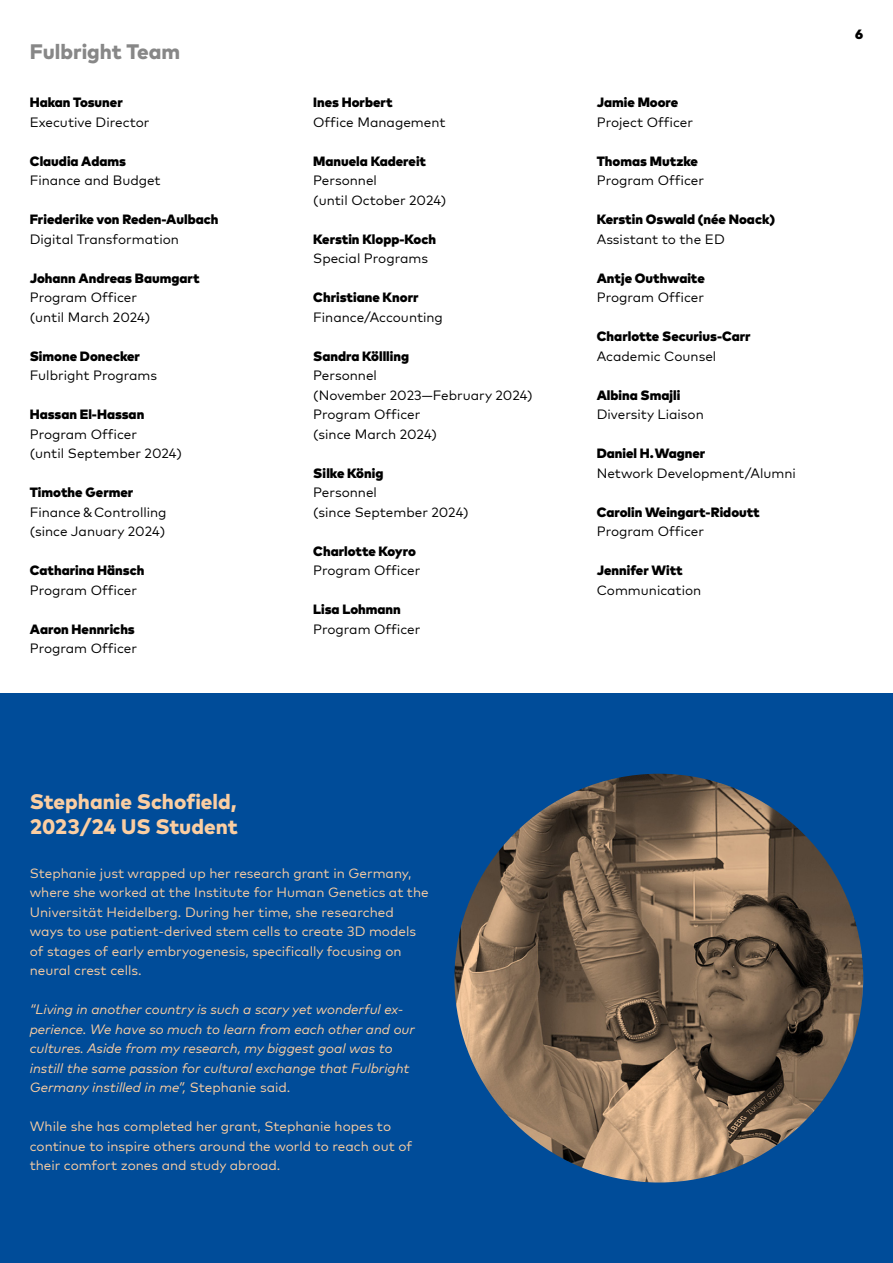
<style>
.page{position:relative;width:893px;height:1263px;background:#fff}
.page>*{position:absolute;margin:0;border:0;box-sizing:border-box;transform-origin:0 0}
.t1{font:800 21px/24.5px "Mark";color:#fbcea2}
.t2{font:800 21px "Mark";color:#878787}
.t3{font:13.5px/19.5px "Mark Pro";color:#000}
.t4{font:900 13.5px "Mark";color:#000}
.t5{font:13.5px/19.5px "Mark Pro";color:#fbcea2}
.t6{font:italic 13.5px/19.5px "Mark Pro";color:#fbcea2}
.s1{font-style:normal}
</style>
<div class="page">
<div style="left:0;top:693px;width:893px;height:570px;background:#004c99"></div>
<img style="left:454px;top:774px;width:409px;height:408px;border-radius:204px">
<h1 class="t2" style="left:30px;top:39px;width:152px">Fulbright Team</h1>
<p class="t4" style="left:30px;top:95px;width:95px">Hakan Tosuner</p>
<p class="t3" style="left:30px;top:111px;width:121px">Executive Director</p>
<p class="t4" style="left:30px;top:153px;width:98px">Claudia Adams</p>
<p class="t3" style="left:30px;top:170px;width:132px">Finance and Budget</p>
<p class="t4" style="left:30px;top:212px;width:190px">Friederike von Reden-Aulbach</p>
<p class="t3" style="left:30px;top:228px;width:151px">Digital Transformation</p>
<p class="t4" style="left:30px;top:270px;width:171px">Johann Andreas Baumgart</p>
<p class="t3" style="left:30px;top:287px;width:122px">Program Officer (until March 2024)</p>
<p class="t4" style="left:30px;top:348px;width:112px">Simone Donecker</p>
<p class="t3" style="left:30px;top:365px;width:129px">Fulbright Programs</p>
<p class="t4" style="left:30px;top:407px;width:116px">Hassan El-Hassan</p>
<p class="t3" style="left:30px;top:423px;width:154px">Program Officer<br>(until September 2024)</p>
<p class="t4" style="left:30px;top:485px;width:105px">Timothe Germer</p>
<p class="t3" style="left:30px;top:501px;width:138px">Finance &amp; Controlling (since January 2024)</p>
<p class="t4" style="left:30px;top:563px;width:116px">Catharina Hänsch</p>
<p class="t3" style="left:30px;top:579px;width:109px">Program Officer</p>
<p class="t4" style="left:30px;top:621px;width:107px">Aaron Hennrichs</p>
<p class="t3" style="left:30px;top:638px;width:109px">Program Officer</p>
<p class="t4" style="left:313px;top:95px;width:81px">Ines Horbert</p>
<p class="t3" style="left:313px;top:111px;width:134px">Office Management</p>
<p class="t4" style="left:313px;top:153px;width:114px">Manuela Kadereit</p>
<p class="t3" style="left:313px;top:170px;width:135px">Personnel<br>(until October 2024)</p>
<p class="t4" style="left:313px;top:231px;width:124px">Kerstin Klopp -Koch</p>
<p class="t3" style="left:313px;top:248px;width:116px">Special Programs</p>
<p class="t4" style="left:313px;top:290px;width:107px">Christiane Knorr</p>
<p class="t3" style="left:313px;top:306px;width:131px">Finance/Accounting</p>
<p class="t4" style="left:313px;top:348px;width:97px">Sandra Köllling</p>
<p class="t3" style="left:313px;top:365px;width:221px">Personnel<br>(November 2023—February 2024)<br>Program Officer<br>(since March 2024)</p>
<p class="t4" style="left:313px;top:465px;width:72px">Silke König</p>
<p class="t3" style="left:313px;top:482px;width:157px">Personnel<br>(since September 2024)</p>
<p class="t4" style="left:313px;top:543px;width:104px">Charlotte Koyro</p>
<p class="t3" style="left:313px;top:560px;width:109px">Program Officer</p>
<p class="t4" style="left:313px;top:602px;width:89px">Lisa Lohmann</p>
<p class="t3" style="left:313px;top:618px;width:109px">Program Officer</p>
<h1 class="t1" style="left:30px;top:790px;width:210px">Stephanie Schofield,<br>2023/24 US Student</h1>
<p class="t5" style="left:30px;top:862px;width:400px">Stephanie just wrapped up her research grant in Germany, where she worked at the Institute for Human Genetics at the Universität Heidelberg. During her time, she researched ways to use patient-derived stem cells to create 3D models of stages of early embryogenesis, specifically focusing on neural crest cells.</p>
<p class="t6" style="left:30px;top:998px;width:387px">“Living in another country is such a scary yet wonderful ex&shy;perience. We have so much to learn from each other and our cultures. Aside from my research, my biggest goal was to instill the same passion for cultural exchange that Fulbright Germany instilled in me”, <span class="s1">Stephanie said.</span></p>
<p class="t5" style="left:30px;top:1115px;width:384px">While she has completed her grant, Stephanie hopes to continue to inspire others around the world to reach out of their comfort zones and study abroad.</p>
<p class="t4" style="left:597px;top:95px;width:83px">Jamie Moore</p>
<p class="t3" style="left:597px;top:111px;width:98px">Project Officer</p>
<p class="t4" style="left:597px;top:153px;width:103px">Thomas Mutzke</p>
<p class="t3" style="left:597px;top:170px;width:109px">Program Officer</p>
<p class="t4" style="left:597px;top:212px;width:180px">Kerstin Oswald (née Noack)</p>
<p class="t3" style="left:597px;top:228px;width:130px">Assistant to the ED</p>
<p class="t4" style="left:597px;top:270px;width:110px">Antje Outhwaite</p>
<p class="t3" style="left:597px;top:287px;width:109px">Program Officer</p>
<p class="t4" style="left:597px;top:329px;width:155px">Charlotte Securius -Carr</p>
<p class="t3" style="left:597px;top:345px;width:121px">Academic Counsel</p>
<p class="t4" style="left:597px;top:387px;width:85px">Albina Smajli</p>
<p class="t3" style="left:597px;top:404px;width:109px">Diversity Liaison</p>
<p class="t4" style="left:597px;top:446px;width:110px">Daniel H. Wagner</p>
<p class="t3" style="left:597px;top:462px;width:201px">Network Development/Alumni</p>
<p class="t4" style="left:597px;top:504px;width:165px">Carolin Weingart -Ridoutt</p>
<p class="t3" style="left:597px;top:521px;width:109px">Program Officer</p>
<p class="t4" style="left:597px;top:563px;width:87px">Jennifer Witt</p>
<p class="t3" style="left:597px;top:579px;width:106px">Communication</p>
<p class="t4" style="left:855px;top:26px;width:10px">6</p>
</div>
